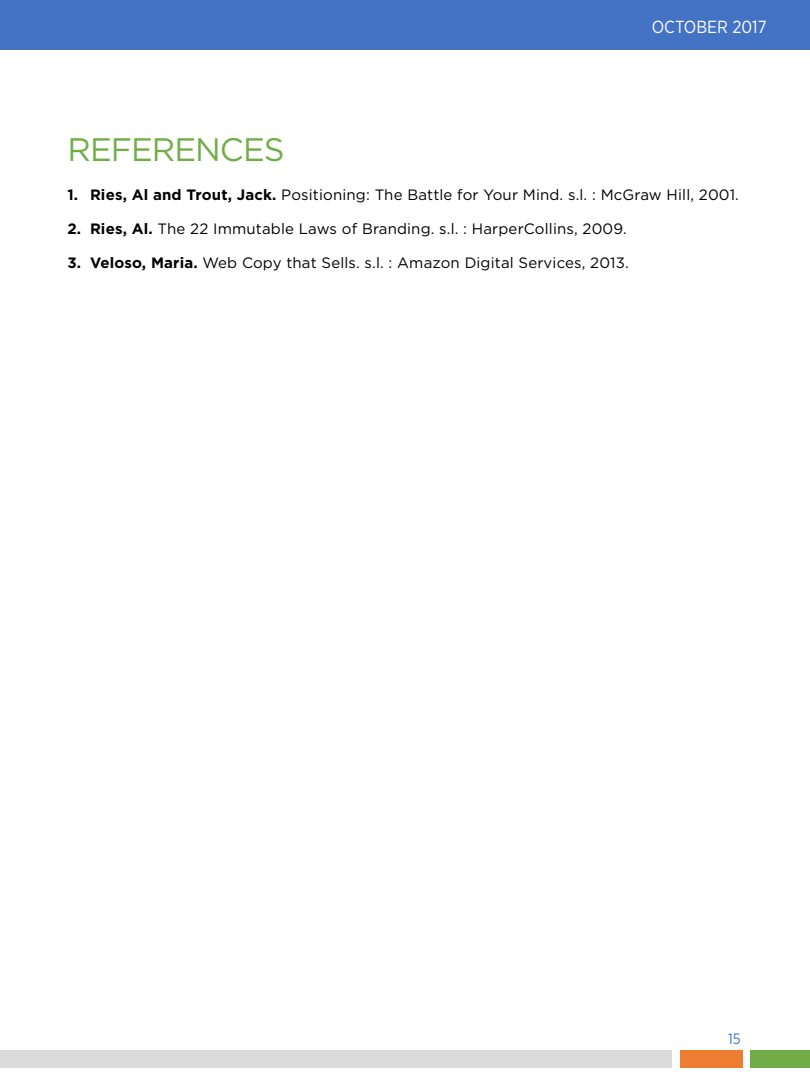
<style>
.page{position:relative;width:810px;height:1080px;background:#fff}
.page>*{position:absolute;margin:0;border:0;box-sizing:border-box;transform-origin:0 0}
.t1{font:32.5px "Gotham";letter-spacing:-.03em;color:#70ad47}
.t2{font:17.5px "Gotham Narrow";color:#fff}
.t3{font:15px "Gotham";letter-spacing:.01em;color:#000}
.t4{font:15px "Gotham Narrow";color:#4472c4}
.s1{font-weight:700}
</style>
<div class="page">
<div style="left:0;top:0;width:810px;height:50px;background:#4472c4"></div>
<div style="left:680px;top:1050px;width:62px;height:18px;background:#ed7d31"></div>
<div style="left:751px;top:1051px;width:59px;height:17px;background:#70ad47"></div>
<div style="left:0;top:1051px;width:672px;height:17px;background:#dbdbdb"></div>
<p class="t2" style="left:652px;top:16px;width:117px">OCTOBER 2017</p>
<h1 class="t1" style="left:68px;top:129px;width:219px">REFERENCES</h1>
<p class="t3" style="left:68px;top:185px;width:673px"><span class="s1">1. Ries, Al and Trout, Jack.</span> Positioning: The Battle for Your Mind. s.l. : McGraw Hill, 2001.</p>
<p class="t3" style="left:68px;top:219px;width:561px"><span class="s1">2. Ries, Al.</span> The 22 Immutable Laws of Branding. s.l. : HarperCollins, 2009.</p>
<p class="t3" style="left:68px;top:253px;width:563px"><span class="s1">3. Veloso, Maria.</span> Web Copy that Sells. s.l. : Amazon Digital Services, 2013.</p>
<p class="t4" style="left:728px;top:1030px;width:14px">15</p>
</div>
